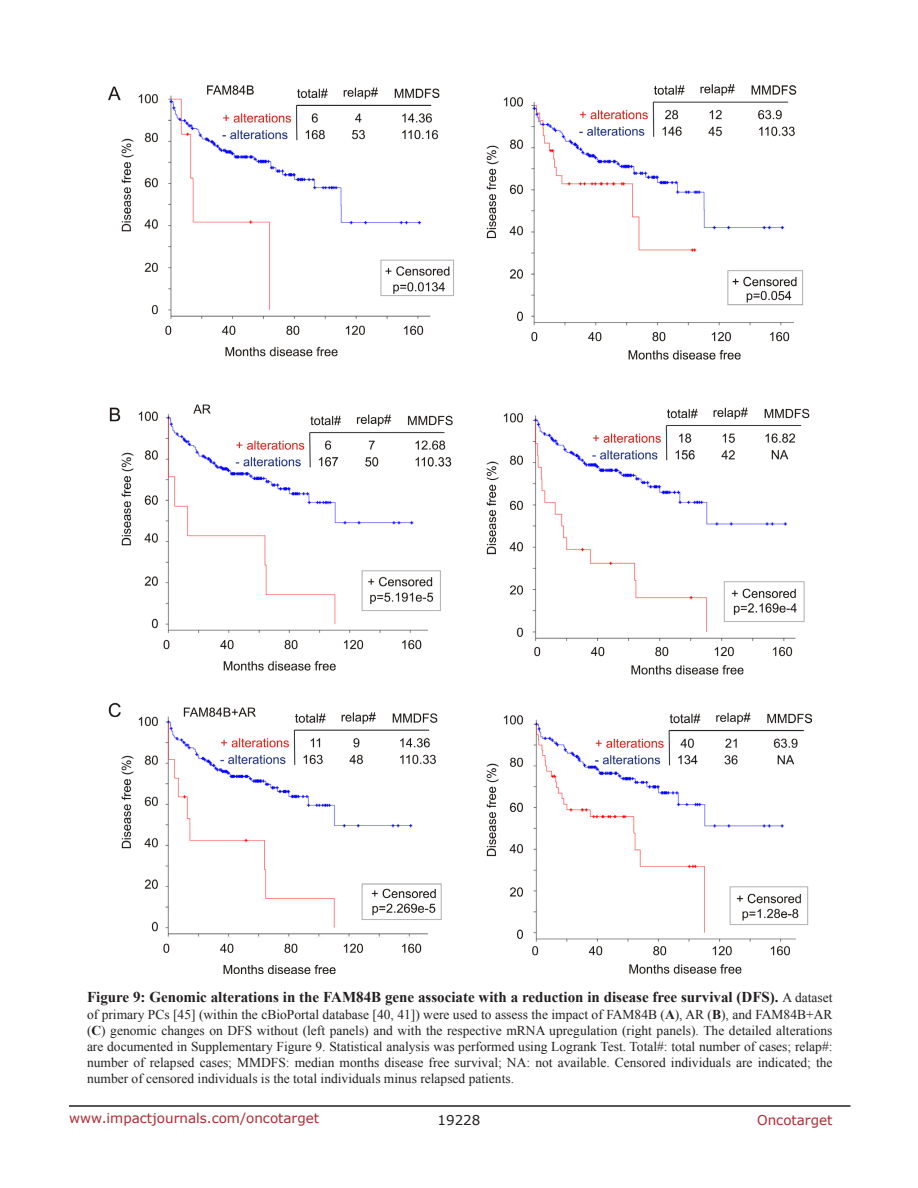
<style>
.page{position:relative;width:918px;height:1188px;background:#fff}
.page>*{position:absolute;margin:0;border:0;box-sizing:border-box;transform-origin:0 0}
.FigureText{font:700 15px "Times New Roman";color:#231f20}
.FigureText-2{font:13.5px/16.2px "Times New Roman";color:#231f20;text-align:justify}
.t1{font:13.5px "Verdana";color:#ac2b31}
.t2{font:13.5px "Verdana";color:#231f20}
.s1{font-weight:400;font-size:13.5px}
.s2{font-weight:700}
</style>
<div class="page">
<hr style="left:69px;top:1105px;width:781px;height:2px;background:#231f20">
<img style="left:108px;top:84px;width:703px;height:890px">
<p class="FigureText" style="left:87px;top:987px;width:747px">Figure 9: Genomic alterations in the FAM84B gene associate with a reduction in disease free survival (DFS). <span class="s1">A dataset</span></p>
<p class="FigureText-2" style="left:87px;top:1006px;width:747px">of primary PCs [45] (within the cBioPortal database [40, 41]) were used to assess the impact of FAM84B (<span class="s2">A</span>), AR (<span class="s2">B</span>), and FAM84B+AR (<span class="s2">C</span>) genomic changes on DFS without (left panels) and with the respective mRNA upregulation (right panels). The detailed alterations are documented in Supplementary Figure 9. Statistical analysis was performed using Logrank Test. Total#: total number of cases; relap#: number of relapsed cases; MMDFS: median months disease free survival; NA: not available. Censored individuals are indicated; the number of censored individuals is the total individuals minus relapsed patients.</p>
<p class="t1" style="left:69px;top:1109px;width:252px">www.impactjournals.com/oncotarget</p>
<p class="t2" style="left:438px;top:1111px;width:44px">19228</p>
<p class="t1" style="left:757px;top:1111px;width:77px">Oncotarget</p>
</div>
